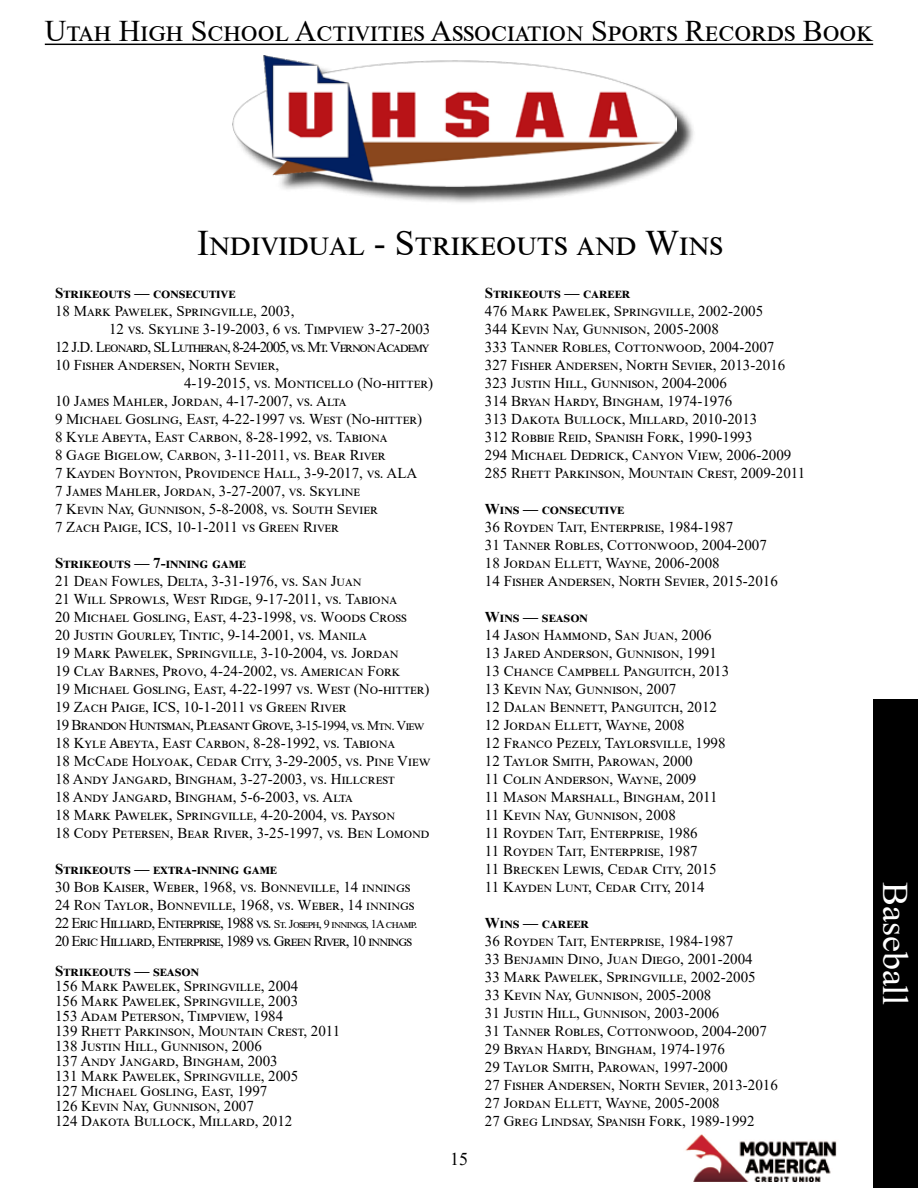
<style>
.page{position:relative;width:918px;height:1188px;background:#fff}
.page>*{position:absolute;margin:0;border:0;box-sizing:border-box;transform-origin:0 0}
.t1{font:36px "Times New Roman";letter-spacing:.065em;color:#000}
.t2{font:36px "Times New Roman";color:#fff}
.t3{font:30px "Times New Roman";color:#000}
.t4{font:18px "Times New Roman";color:#000}
.t5{font:15px/18px "Times New Roman";color:#000}
.t6{font:700 15px "Times New Roman";color:#000}
.t7{font:15px "Times New Roman";letter-spacing:-.07em;color:#000}
.s1{font-size:13.5px}
.s2{font-size:12px}
</style>
<div class="page">
<hr style="left:45px;top:44px;width:828px;height:1px;background:#000">
<div style="left:235px;top:58px;width:461px;height:147px;background:#000;opacity:.75"></div>
<img style="left:232px;top:55px;width:445px;height:132px">
<img style="left:685px;top:1134px;width:152px;height:48px">
<div style="left:873px;top:699px;width:45px;height:489px;background:#000"></div>
<h2 class="t3" style="left:45px;top:10px;width:830px">Utah High School Activities Association Sports Records Book</h2>
<h1 class="t1" style="left:197px;top:218px;width:527px">Individual - Strikeouts and Wins</h1>
<p class="t6" style="left:55px;top:282px;width:182px">Strikeouts — consecutive</p>
<p class="t5" style="left:55px;top:302px;width:241px">18 Mark Pawelek, Springville, 2003,</p>
<p class="t5" style="left:109px;top:320px;width:323px">12 vs. Skyline 3-19-2003, 6 vs. Timpview 3-27-2003</p>
<p class="t7" style="left:55px;top:337px;width:376px">12 J. D. Leonard, SL Lutheran, 8-24-2005, vs. Mt. Vernon Academy</p>
<p class="t5" style="left:55px;top:356px;width:226px">10 Fisher Andersen, North Sevier,</p>
<p class="t5" style="left:184px;top:374px;width:251px">4-19-2015, vs. Monticello (No-hitter)</p>
<p class="t5" style="left:55px;top:392px;width:292px">10 James Mahler, Jordan, 4-17-2007, vs. Alta</p>
<p class="t5" style="left:55px;top:410px;width:369px">9 Michael Gosling, East, 4-22-1997 vs. West (No-hitter)</p>
<p class="t5" style="left:55px;top:428px;width:333px">8 Kyle Abeyta, East Carbon, 8-28-1992, vs. Tabiona</p>
<p class="t5" style="left:55px;top:446px;width:329px">8 Gage Bigelow, Carbon, 3-11-2011, vs. Bear River</p>
<p class="t5" style="left:55px;top:464px;width:364px">7 Kayden Boynton, Providence Hall, 3-9-2017, vs. ALA</p>
<p class="t5" style="left:55px;top:482px;width:307px">7 James Mahler, Jordan, 3-27-2007, vs. Skyline</p>
<p class="t5" style="left:55px;top:500px;width:322px">7 Kevin Nay, Gunnison, 5-8-2008, vs. South Sevier</p>
<p class="t5" style="left:55px;top:518px;width:283px">7 Zach Paige, ICS, 10-1-2011 vs Green River</p>
<p class="t6" style="left:55px;top:552px;width:193px">Strikeouts — 7-inning game</p>
<p class="t5" style="left:55px;top:572px;width:377px">21 Dean Fowles, Delta, 3-31-1976, vs. San Juan<br>21 Will Sprowls, West Ridge, 9-17-2011, vs. Tabiona<br>20 Michael Gosling, East, 4-23-1998, vs. Woods Cross<br>20 Justin Gourley, Tintic, 9-14-2001, vs. Manila<br>19 Mark Pawelek, Springville, 3-10-2004, vs. Jordan<br>19 Clay Barnes, Provo, 4-24-2002, vs. American Fork<br>19 Michael Gosling, East, 4-22-1997 vs. West (No-hitter)<br>19 Zach Paige, ICS, 10-1-2011 vs Green River<br>19 Brandon Huntsman, Pleasant Grove, <span class="s1">3-15-1994, vs. Mtn. View </span>18 Kyle Abeyta, East Carbon, 8-28-1992, vs. Tabiona<br>18 McCade Holyoak, Cedar City, 3-29-2005, vs. Pine View 18 Andy Jangard, Bingham, 3-27-2003, vs. Hillcrest<br>18 Andy Jangard, Bingham, 5-6-2003, vs. Alta<br>18 Mark Pawelek, Springville, 4-20-2004, vs. Payson<br>18 Cody Petersen, Bear River, 3-25-1997, vs. Ben Lomond</p>
<p class="t6" style="left:55px;top:858px;width:224px">Strikeouts — extra-inning game</p>
<p class="t5" style="left:55px;top:878px;width:363px">30 Bob Kaiser, Weber, 1968, vs. Bonneville, 14 innings 24 Ron Taylor, Bonneville, 1968, vs. Weber, 14 innings 22 Eric Hilliard, Enterprise, 1988 vs. <span class="s2">St. Joseph, 9 innings, 1A champ.<br></span>20 Eric Hilliard, Enterprise, 1989 vs. Green River, 10 innings</p>
<p class="t6" style="left:55px;top:960px;width:146px">Strikeouts — season</p>
<p class="t5" style="left:55px;top:978px;width:287px;line-height:15px">156 Mark Pawelek, Springville, 2004<br>156 Mark Pawelek, Springville, 2003<br>153 Adam Peterson, Timpview, 1984<br>139 Rhett Parkinson, Mountain Crest, 2011<br>138 Justin Hill, Gunnison, 2006<br>137 Andy Jangard, Bingham, 2003<br>131 Mark Pawelek, Springville, 2005<br>127 Michael Gosling, East, 1997<br>126 Kevin Nay, Gunnison, 2007<br>124 Dakota Bullock, Millard, 2012</p>
<p class="t4" style="left:450px;top:1146px;width:19px">15</p>
<p class="t6" style="left:485px;top:282px;width:147px">Strikeouts — career</p>
<p class="t5" style="left:485px;top:302px;width:322px">476 Mark Pawelek, Springville, 2002-2005<br>344 Kevin Nay, Gunnison, 2005-2008<br>333 Tanner Robles, Cottonwood, 2004-2007<br>327 Fisher Andersen, North Sevier, 2013-2016<br>323 Justin Hill, Gunnison, 2004-2006<br>314 Bryan Hardy, Bingham, 1974-1976<br>313 Dakota Bullock, Millard, 2010-2013<br>312 Robbie Reid, Spanish Fork, 1990-1993<br>294 Michael Dedrick, Canyon View, 2006-2009<br>285 Rhett Parkinson, Mountain Crest, 2009-2011</p>
<p class="t6" style="left:485px;top:498px;width:141px">Wins — consecutive</p>
<p class="t5" style="left:485px;top:518px;width:294px">36 Royden Tait, Enterprise, 1984-1987<br>31 Tanner Robles, Cottonwood, 2004-2007<br>18 Jordan Ellett, Wayne, 2006-2008<br>14 Fisher Andersen, North Sevier, 2015-2016</p>
<p class="t6" style="left:485px;top:606px;width:105px">Wins — season</p>
<p class="t5" style="left:485px;top:626px;width:246px">14 Jason Hammond, San Juan, 2006<br>13 Jared Anderson, Gunnison, 1991<br>13 Chance Campbell Panguitch, 2013<br>13 Kevin Nay, Gunnison, 2007<br>12 Dalan Bennett, Panguitch, 2012<br>12 Jordan Ellett, Wayne, 2008<br>12 Franco Pezely, Taylorsville, 1998<br>12 Taylor Smith, Parowan, 2000<br>11 Colin Anderson, Wayne, 2009<br>11 Mason Marshall, Bingham, 2011<br>11 Kevin Nay, Gunnison, 2008<br>11 Royden Tait, Enterprise, 1986<br>11 Royden Tait, Enterprise, 1987<br>11 Brecken Lewis, Cedar City, 2015<br>11 Kayden Lunt, Cedar City, 2014</p>
<p class="t6" style="left:485px;top:912px;width:105px">Wins — career</p>
<p class="t5" style="left:485px;top:932px;width:294px">36 Royden Tait, Enterprise, 1984-1987<br>33 Benjamin Dino, Juan Diego, 2001-2004<br>33 Mark Pawelek, Springville, 2002-2005<br>33 Kevin Nay, Gunnison, 2005-2008<br>31 Justin Hill, Gunnison, 2003-2006<br>31 Tanner Robles, Cottonwood, 2004-2007<br>29 Bryan Hardy, Bingham, 1974-1976<br>29 Taylor Smith, Parowan, 1997-2000<br>27 Fisher Andersen, North Sevier, 2013-2016<br>27 Jordan Ellett, Wayne, 2005-2008<br>27 Greg Lindsay, Spanish Fork, 1989-1992</p>
<h1 class="t2" style="left:920px;top:882px;width:125px;rotate:90deg">Baseball</h1>
</div>
